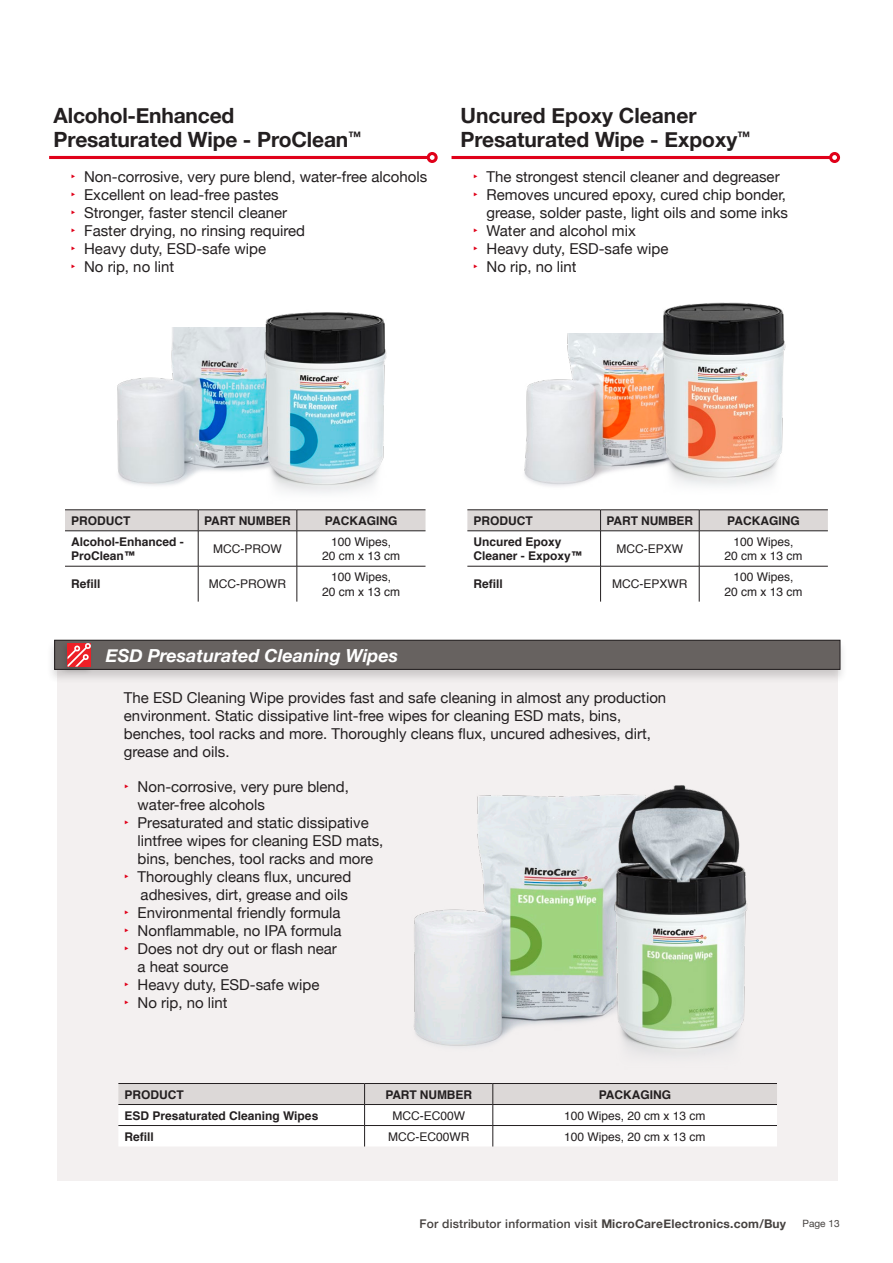
<style>
.page{position:relative;width:893px;height:1263px;background:#fff}
.page>*{position:absolute;margin:0;border:0;box-sizing:border-box;transform-origin:0 0}
.t1{font:700 21px/24px "Helvetica Neue";letter-spacing:-.01em;color:#231f20}
.t2{font:italic 700 18px "Helvetica Neue";color:#fff}
.t3{font:15px/18px "Helvetica Neue";color:#231f20}
.t4{font:700 12px/14.4px "Helvetica";color:#231f20}
.t5{font:12px/14.4px "Helvetica";color:#231f20;text-align:center}
.t6{font:500 12px "Helvetica Neue";letter-spacing:.02em;color:#464240}
.t7{font:10.05px "Helvetica Neue";color:#464240}
.s1{color:#e00019}
.s2{font-weight:700}
</style>
<div class="page">
<hr style="left:65px;top:509px;width:133px;height:1px;background:#231f20">
<hr style="left:198px;top:509px;width:99px;height:1px;background:#231f20">
<hr style="left:297px;top:509px;width:128px;height:1px;background:#231f20">
<svg style="left:65px;top:510px;width:360px;height:92px"></svg>
<hr style="left:65px;top:530px;width:133px;height:1px;background:#231f20">
<hr style="left:198px;top:530px;width:99px;height:1px;background:#231f20">
<hr style="left:198px;top:531px;width:1px;height:35px;background:#231f20">
<hr style="left:297px;top:530px;width:128px;height:1px;background:#231f20">
<hr style="left:297px;top:531px;width:1px;height:35px;background:#231f20">
<hr style="left:65px;top:566px;width:133px;height:1px;background:#231f20">
<hr style="left:198px;top:566px;width:99px;height:1px;background:#231f20">
<hr style="left:198px;top:566px;width:1px;height:36px;background:#231f20">
<hr style="left:297px;top:566px;width:128px;height:1px;background:#231f20">
<hr style="left:297px;top:566px;width:1px;height:36px;background:#231f20">
<hr style="left:467px;top:509px;width:134px;height:1px;background:#231f20">
<hr style="left:601px;top:509px;width:98px;height:1px;background:#231f20">
<hr style="left:699px;top:509px;width:129px;height:1px;background:#231f20">
<svg style="left:467px;top:510px;width:361px;height:92px"></svg>
<hr style="left:467px;top:530px;width:134px;height:1px;background:#231f20">
<hr style="left:601px;top:530px;width:98px;height:1px;background:#231f20">
<hr style="left:600px;top:531px;width:1px;height:35px;background:#231f20">
<hr style="left:699px;top:530px;width:129px;height:1px;background:#231f20">
<hr style="left:699px;top:531px;width:1px;height:35px;background:#231f20">
<hr style="left:467px;top:566px;width:134px;height:1px;background:#231f20">
<hr style="left:601px;top:566px;width:98px;height:1px;background:#231f20">
<hr style="left:600px;top:566px;width:1px;height:36px;background:#231f20">
<hr style="left:699px;top:566px;width:129px;height:1px;background:#231f20">
<hr style="left:699px;top:566px;width:1px;height:36px;background:#231f20">
<svg style="left:49px;top:152px;width:389px;height:11px"></svg>
<svg style="left:452px;top:152px;width:388px;height:11px"></svg>
<img style="left:117px;top:327px;width:137px;height:159px">
<img style="left:524px;top:333px;width:127px;height:154px">
<img style="left:254px;top:312px;width:133px;height:181px">
<img style="left:651px;top:302px;width:148px;height:211px">
<div style="left:57px;top:646px;width:781px;height:534px;background:#f3f0f0"></div>
<svg style="left:118px;top:1083px;width:659px;height:63px"></svg>
<div style="left:46px;top:638px;width:802px;height:46px;background:#231f20;opacity:.19"></div>
<div style="left:55px;top:640px;width:785px;height:29px;background:#676260"></div>
<div style="left:54px;top:640px;width:786px;height:29px;border:1px solid #231f20"></div>
<div style="left:60px;top:641px;width:33px;height:34px;background:#231f20;opacity:.19"></div>
<svg style="left:68px;top:666px;width:23px;height:1px"></svg>
<svg style="left:68px;top:643px;width:23px;height:23px"></svg>
<img style="left:414px;top:795px;width:190px;height:252px">
<img style="left:604px;top:785px;width:159px;height:302px">
<p class="t1" style="left:54px;top:104px;width:309px">Alcohol-Enhanced<br>Presaturated Wipe - ProClean<sup>™</sup></p>
<p class="t1" style="left:460px;top:104px;width:238px">Uncured Epoxy Cleaner</p>
<p class="t1" style="left:460px;top:128px;width:291px">Presaturated Wipe - Expoxy<sup>™</sup></p>
<p class="t3" style="left:70px;top:168px;width:358px"><span class="s1">‣</span> Non-corrosive, very pure blend, water-free alcohols</p>
<p class="t3" style="left:70px;top:186px;width:210px"><span class="s1">‣</span> Excellent on lead-free pastes</p>
<p class="t3" style="left:70px;top:204px;width:218px"><span class="s1">‣</span> Stronger, faster stencil cleaner</p>
<p class="t3" style="left:70px;top:222px;width:236px"><span class="s1">‣</span> Faster drying, no rinsing required</p>
<p class="t3" style="left:70px;top:240px;width:197px"><span class="s1">‣</span> Heavy duty, ESD-safe wipe</p>
<p class="t3" style="left:70px;top:258px;width:105px"><span class="s1">‣</span> No rip, no lint</p>
<p class="t3" style="left:473px;top:168px;width:308px"><span class="s1">‣</span> The strongest stencil cleaner and degreaser</p>
<p class="t3" style="left:473px;top:186px;width:317px;text-align:right"><span class="s1">‣</span> Removes uncured epoxy, cured chip bonder, grease, solder paste, light oils and some inks</p>
<p class="t3" style="left:473px;top:222px;width:164px"><span class="s1">‣</span> Water and alcohol mix</p>
<p class="t3" style="left:473px;top:240px;width:197px"><span class="s1">‣</span> Heavy duty, ESD-safe wipe</p>
<p class="t3" style="left:473px;top:258px;width:105px"><span class="s1">‣</span> No rip, no lint</p>
<p class="t4" style="left:71px;top:513px;width:61px">PRODUCT</p>
<p class="t4" style="left:204px;top:513px;width:88px">PART NUMBER</p>
<p class="t4" style="left:325px;top:513px;width:74px">PACKAGING</p>
<p class="t4" style="left:71px;top:534px;width:114px">Alcohol-Enhanced -<br>ProClean™</p>
<p class="t5" style="left:213px;top:542px;width:70px">MCC-PROW</p>
<p class="t5" style="left:322px;top:535px;width:80px">100 Wipes,<br>20 cm x 13 cm</p>
<p class="t4" style="left:71px;top:577px;width:31px">Refill</p>
<p class="t5" style="left:209px;top:577px;width:79px">MCC-PROWR</p>
<p class="t5" style="left:322px;top:570px;width:80px">100 Wipes,<br>20 cm x 13 cm</p>
<p class="t2" style="left:106px;top:642px;width:294px">ESD Presaturated Cleaning Wipes</p>
<p class="t4" style="left:473px;top:513px;width:61px">PRODUCT</p>
<p class="t4" style="left:607px;top:513px;width:88px">PART NUMBER</p>
<p class="t4" style="left:727px;top:513px;width:74px">PACKAGING</p>
<p class="t4" style="left:473px;top:534px;width:111px">Uncured Epoxy<br>Cleaner - Expoxy™</p>
<p class="t5" style="left:617px;top:542px;width:68px">MCC-EPXW</p>
<p class="t5" style="left:724px;top:535px;width:80px">100 Wipes,<br>20 cm x 13 cm</p>
<p class="t4" style="left:473px;top:577px;width:31px">Refill</p>
<p class="t5" style="left:612px;top:577px;width:77px">MCC-EPXWR</p>
<p class="t5" style="left:724px;top:570px;width:80px">100 Wipes,<br>20 cm x 13 cm</p>
<p class="t3" style="left:124px;top:690px;width:544px">The ESD Cleaning Wipe provides fast and safe cleaning in almost any production environment. Static dissipative lint-free wipes for cleaning ESD mats, bins, benches, tool racks and more. Thoroughly cleans flux, uncured adhesives, dirt, grease and oils.</p>
<p class="t3" style="left:138px;top:778px;width:213px;text-indent:-14px"><span class="s1">‣</span> Non-corrosive, very pure blend, water-free alcohols</p>
<p class="t3" style="left:138px;top:814px;width:247px;text-indent:-14px"><span class="s1">‣</span> Presaturated and static dissipative lintfree wipes for cleaning ESD mats, bins, benches, tool racks and more</p>
<p class="t3" style="left:124px;top:868px;width:229px"><span class="s1">‣</span> Thoroughly cleans flux, uncured</p>
<p class="t3" style="left:141px;top:886px;width:209px">adhesives, dirt, grease and oils</p>
<p class="t3" style="left:124px;top:904px;width:218px"><span class="s1">‣</span> Environmental friendly formula</p>
<p class="t3" style="left:124px;top:922px;width:219px"><span class="s1">‣</span> Nonflammable, no IPA formula</p>
<p class="t3" style="left:138px;top:940px;width:201px;text-indent:-14px"><span class="s1">‣</span> Does not dry out or flash near a heat source</p>
<p class="t3" style="left:124px;top:976px;width:197px"><span class="s1">‣</span> Heavy duty, ESD-safe wipe</p>
<p class="t3" style="left:124px;top:994px;width:105px"><span class="s1">‣</span> No rip, no lint</p>
<p class="t4" style="left:124px;top:1087px;width:61px">PRODUCT</p>
<p class="t4" style="left:385px;top:1087px;width:88px">PART NUMBER</p>
<p class="t4" style="left:599px;top:1087px;width:74px">PACKAGING</p>
<p class="t4" style="left:124px;top:1108px;width:195px">ESD Presaturated Cleaning Wipes</p>
<p class="t5" style="left:392px;top:1108px;width:74px">MCC-EC00W</p>
<p class="t5" style="left:564px;top:1108px;width:143px">100 Wipes, 20 cm x 13 cm</p>
<p class="t4" style="left:124px;top:1129px;width:31px">Refill</p>
<p class="t5" style="left:388px;top:1129px;width:83px">MCC-EC00WR</p>
<p class="t5" style="left:564px;top:1129px;width:143px">100 Wipes, 20 cm x 13 cm</p>
<p class="t6" style="left:419px;top:1214px;width:368px">For distributor information visit <span class="s2">MicroCareElectronics.com/Buy</span></p>
<p class="t7" style="left:802px;top:1216px;width:39px">Page 13</p>
</div>
